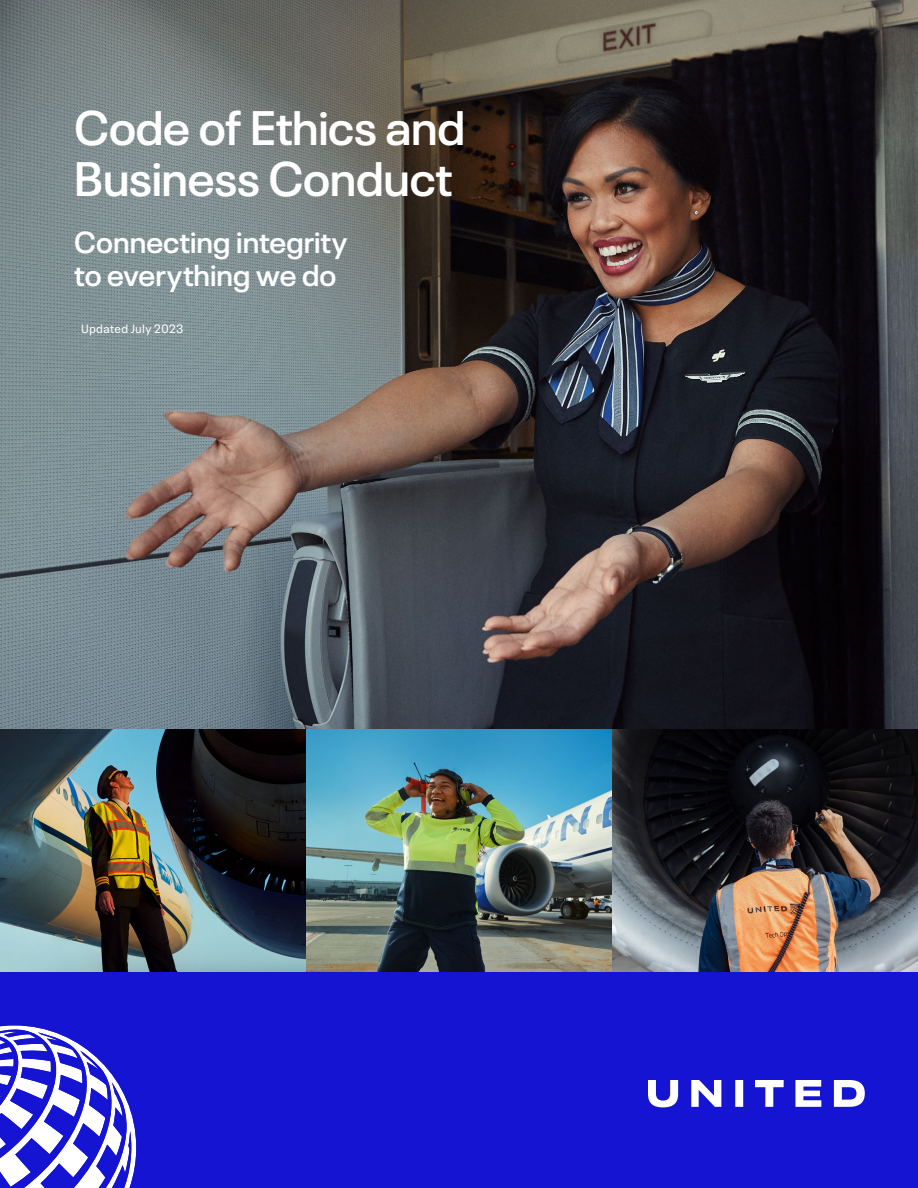
<style>
.page{position:relative;width:918px;height:1188px;background:#fff}
.page>*{position:absolute;margin:0;border:0;box-sizing:border-box;transform-origin:0 0}
.t1{font:600 48px/51px "Neue Plak";letter-spacing:-.005em;color:#fff}
.t2{font:600 30px/33px "Neue Plak";color:#fff}
.t3{font:12px "Neue Plak Text";letter-spacing:.025em;color:#fff}
</style>
<div class="page">
<img style="left:0;top:0;width:918px;height:729px">
<img style="left:0;top:729px;width:918px;height:243px">
<div style="left:0;top:972px;width:918px;height:216px;background:#1414d2"></div>
<svg style="left:0;top:1025px;width:137px;height:163px"></svg>
<svg style="left:648px;top:1080px;width:217px;height:27px"></svg>
<h1 class="t1" style="left:74px;top:98px;width:393px">Code of Ethics and<br>Business Conduct</h1>
<p class="t2" style="left:74px;top:223px;width:275px">Connecting integrity to everything we do</p>
<p class="t3" style="left:81px;top:319px;width:104px">Updated July 2023</p>
</div>
